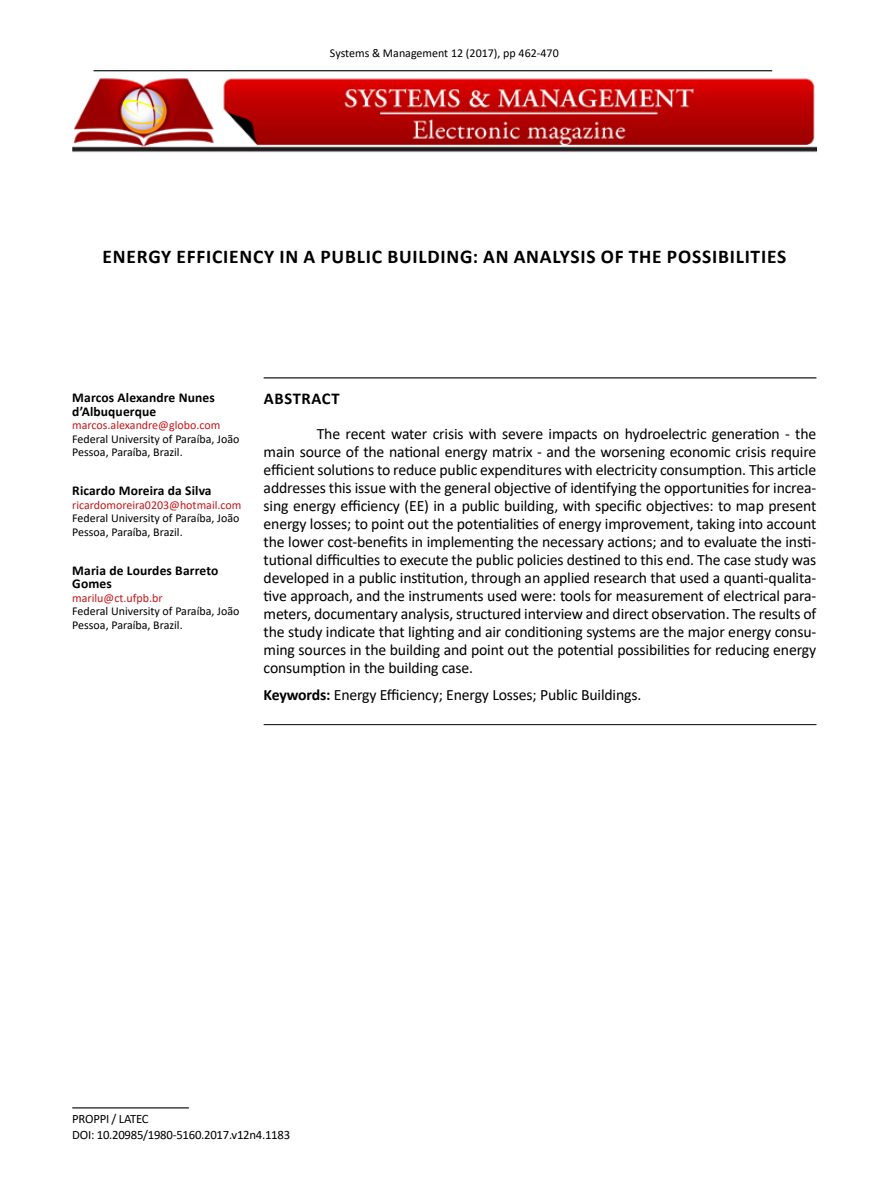
<style>
.page{position:relative;width:893px;height:1191px;background:#fff}
.page>*{position:absolute;margin:0;border:0;box-sizing:border-box;transform-origin:0 0}
.t1{font:700 19.5px "Calibri";letter-spacing:.04em;color:#000}
.t2{font:700 16.5px "Calibri";letter-spacing:.04em;color:#000}
.t3{font:15.75px/18px "Calibri";letter-spacing:-.01em;color:#000;text-align:justify}
.t4{font:700 13.5px/13.5px "Calibri";letter-spacing:.01em;color:#000}
.t5{font:12.75px/15.3px "Calibri";letter-spacing:-.02em;color:#000}
.t6{font:12px/13.5px "Calibri";color:#000}
.t7{font:12px "Calibri";color:#c4161c}
.s1{font-weight:700}
</style>
<div class="page">
<hr style="left:94px;top:70px;width:678px;height:1px;background:#000">
<hr style="left:72px;top:1107px;width:117px;height:1px;background:#000">
<img style="left:72px;top:78px;width:744px;height:75px">
<hr style="left:264px;top:377px;width:552px;height:1px;background:#000">
<hr style="left:264px;top:724px;width:552px;height:1px;background:#000">
<p class="t6" style="left:330px;top:46px;width:230px">Systems &amp; Management 12 (2017), pp 462-470</p>
<p class="t1" style="left:103px;top:242px;width:685px">ENERGY EFFICIENCY IN A PUBLIC BUILDING: AN ANALYSIS OF THE POSSIBILITIES</p>
<p class="t4" style="left:72px;top:391px;width:144px">Marcos Alexandre Nunes d’Albuquerque</p>
<p class="t7" style="left:72px;top:417px;width:149px">marcos.alexandre@globo.com</p>
<p class="t6" style="left:72px;top:432px;width:169px">Federal University of Paraíba, João<br>Pessoa, Paraíba, Brazil.</p>
<p class="t4" style="left:72px;top:484px;width:141px">Ricardo Moreira da Silva</p>
<p class="t7" style="left:72px;top:496px;width:171px">ricardomoreira0203@hotmail.com</p>
<p class="t6" style="left:72px;top:511px;width:169px">Federal University of Paraíba, João<br>Pessoa, Paraíba, Brazil.</p>
<p class="t4" style="left:72px;top:563px;width:148px">Maria de Lourdes Barreto<br>Gomes</p>
<p class="t7" style="left:72px;top:589px;width:92px">marilu@ct.ufpb.br</p>
<p class="t6" style="left:72px;top:604px;width:169px">Federal University of Paraíba, João<br>Pessoa, Paraíba, Brazil.</p>
<p class="t2" style="left:264px;top:387px;width:77px">ABSTRACT</p>
<p class="t3" style="left:264px;top:424px;width:554px;text-indent:53px">The recent water crisis with severe impacts on hydroelectric generation - the main source of the national energy matrix - and the worsening economic crisis require efficient solutions to reduce public expenditures with electricity consumption. This article addresses this issue with the general objective of identifying the opportunities for increa&shy;sing energy efficiency (EE) in a public building, with specific objectives: to map present energy losses; to point out the potentialities of energy improvement, taking into account the lower cost-benefits in implementing the necessary actions; and to evaluate the insti&shy;tutional difficulties to execute the public policies destined to this end. The case study was developed in a public institution, through an applied research that used a quanti-qualita&shy;tive approach, and the instruments used were: tools for measurement of electrical para&shy;meters, documentary analysis, structured interview and direct observation. The results of the study indicate that lighting and air conditioning systems are the major energy consu&shy;ming sources in the building and point out the potential possibilities for reducing energy consumption in the building case.</p>
<p class="t3" style="left:264px;top:685px;width:379px"><span class="s1">Keywords:</span> Energy Efficiency; Energy Losses; Public Buildings.</p>
<p class="t5" style="left:72px;top:1111px;width:219px">PROPPI / LATEC<br>DOI: 10.20985/1980-5160.2017.v12n4.1183</p>
</div>
